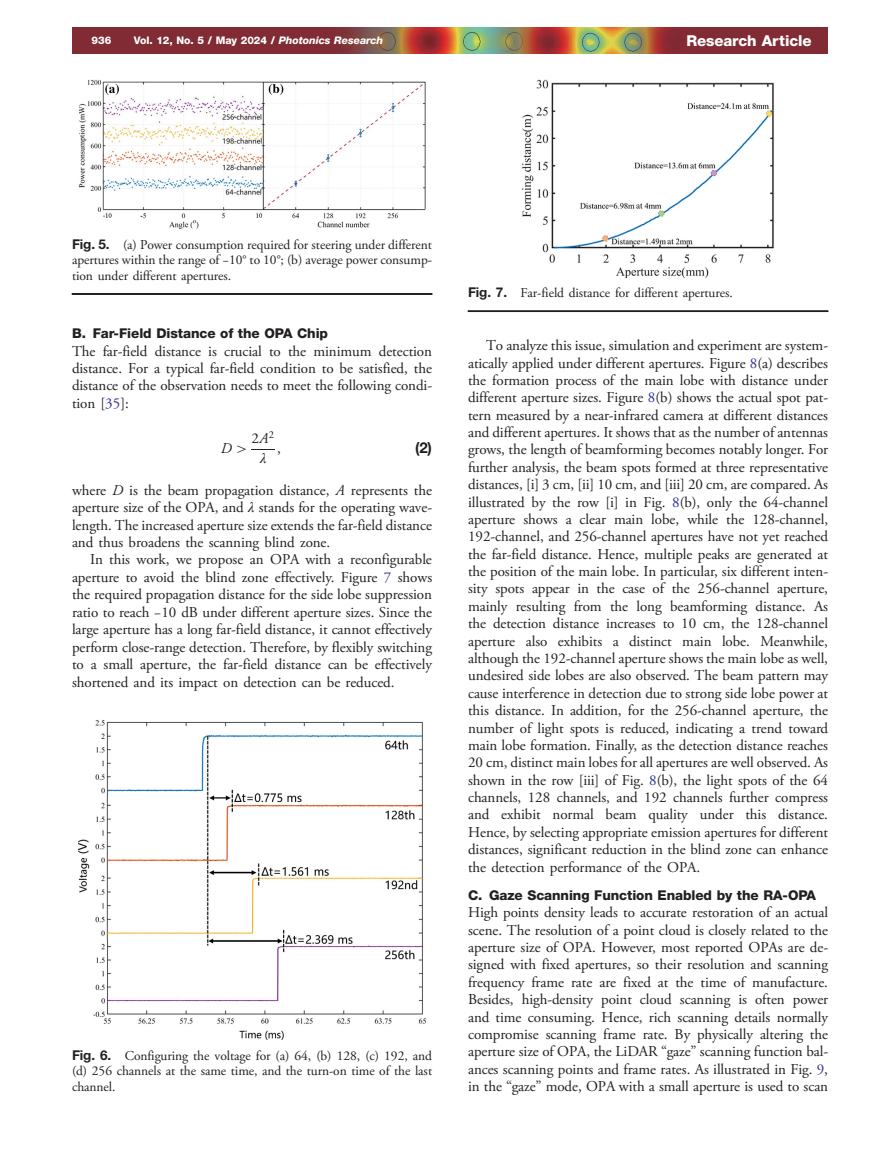
<style>
.page{position:relative;width:891px;height:1175px;background:#fff}
.page>*{position:absolute;margin:0;border:0;box-sizing:border-box;transform-origin:0 0}
.t1{font:15px/17.4px "Adv OT635 f 2 c 37";color:#231f20;text-align:justify}
.t2{font:15px "Adv O Tfbba 3 ace.B";color:#fff}
.t3{font:15px "Adv TT6 cf 9196 d";color:#231f20}
.t4{font:15px "Adv OT34 fe 1490.B";color:#231f20}
.t5{font:15px "Adv TT80 ef 8 ba 2.I";color:#231f20}
.t6{font:15px "Adv O Tdd 3 b 7348.I";color:#231f20}
.t7{font:13.5px/15.8px "Adv OT635 f 2 c 37";color:#231f20;text-align:justify}
.t8{font:13.5px "Adv O Tfbba 3 ace.B";color:#231f20}
.t9{font:10.5px "Adv O Tfbba 3 ace.B";color:#fff}
.s1{font-family:"Adv OT9 d 7 a 08 b 4.BI"}
.s2{font-family:"Adv OT34 fe 1490.B"}
.s3{font-style:inherit}
.s4{font-family:"Adv TT6 cf 9196 d"}
.s5{color:#2e3092}
.s6{font-family:"Adv TT80 ef 8 ba 2.I"}
.s7{font-family:"Adv O Tdd 3 b 7348.I"}
</style>
<div class="page">
<svg style="left:251px;top:449px;width:24px;height:1px"></svg>
<hr style="left:72px;top:293px;width:360px;height:1px;background:#231f20">
<img style="left:79px;top:80px;width:347px;height:149px">
<img style="left:78px;top:720px;width:349px;height:320px">
<hr style="left:468px;top:311px;width:360px;height:1px;background:#231f20">
<img style="left:522px;top:80px;width:252px;height:199px">
<img style="left:72px;top:28px;width:756px;height:25px">
<p class="t9" style="left:92px;top:37px;width:21px">936</p>
<p class="t9" style="left:134px;top:37px;width:251px">Vol. 12, No. 5 / May 2024 / <span class="s1">Photonics Research</span></p>
<p class="t2" style="left:686px;top:35px;width:127px">Research Article</p>
<p class="t7" style="left:72px;top:238px;width:362px"><span class="s2">Fig. 5.</span> (a) Power consumption required for steering under different apertures within the range of <span class="s3">−</span><span class="s4">10</span>° to 10°; (b) average power consump&shy;tion under different apertures.</p>
<p class="t8" style="left:72px;top:328px;width:258px">B. Far-Field Distance of the OPA Chip</p>
<p class="t1" style="left:72px;top:343px;width:362px">The far-field distance is crucial to the minimum detection distance. For a typical far-field condition to be satisfied, the distance of the observation needs to meet the following condi&shy;tion [<span class="s5">35</span>]:</p>
<p class="t5" style="left:221px;top:439px;width:28px">D &gt;</p>
<p class="t3" style="left:251px;top:429px;width:24px">2<span class="s6">A</span><sup>2</sup></p>
<p class="t6" style="left:260px;top:450px;width:8px">λ</p>
<p class="t1" style="left:277px;top:441px;width:5px">,</p>
<p class="t4" style="left:415px;top:439px;width:19px">(2)</p>
<p class="t1" style="left:72px;top:482px;width:362px">where <span class="s6">D</span> is the beam propagation distance, <span class="s6">A</span> represents the aperture size of the OPA, and <span class="s7">λ</span> stands for the operating wave&shy;length. The increased aperture size extends the far-field distance and thus broadens the scanning blind zone.</p>
<p class="t1" style="left:72px;top:552px;width:362px;text-indent:18px">In this work, we propose an OPA with a reconfigurable aperture to avoid the blind zone effectively. Figure <span class="s5">7</span> shows the required propagation distance for the side lobe suppression ratio to reach <span class="s3">−</span><span class="s4">10 dB</span> under different aperture sizes. Since the large aperture has a long far-field distance, it cannot effectively perform close-range detection. Therefore, by flexibly switching to a small aperture, the far-field distance can be effectively shortened and its impact on detection can be reduced.</p>
<p class="t7" style="left:72px;top:1048px;width:362px"><span class="s2">Fig. 6.</span> Configuring the voltage for (a) 64, (b) 128, (c) 192, and (d) 256 channels at the same time, and the turn-on time of the last channel.</p>
<p class="t7" style="left:468px;top:286px;width:266px"><span class="s2">Fig. 7.</span> Far-field distance for different apertures.</p>
<p class="t1" style="left:468px;top:338px;width:362px;text-indent:18px">To analyze this issue, simulation and experiment are system&shy;atically applied under different apertures. Figure <span class="s5">8</span>(a) describes the formation process of the main lobe with distance under different aperture sizes. Figure <span class="s5">8</span>(b) shows the actual spot pat&shy;tern measured by a near-infrared camera at different distances and different apertures. It shows that as the number of antennas grows, the length of beamforming becomes notably longer. For further analysis, the beam spots formed at three representative distances, [i] 3 cm, [ii] 10 cm, and [iii] 20 cm, are compared. As illustrated by the row [i] in Fig. <span class="s5">8</span>(b), only the 64-channel aperture shows a clear main lobe, while the 128-channel, 192-channel, and 256-channel apertures have not yet reached the far-field distance. Hence, multiple peaks are generated at the position of the main lobe. In particular, six different inten&shy;sity spots appear in the case of the 256-channel aperture, mainly resulting from the long beamforming distance. As the detection distance increases to 10 cm, the 128-channel aperture also exhibits a distinct main lobe. Meanwhile, although the 192-channel aperture shows the main lobe as well, undesired side lobes are also observed. The beam pattern may cause interference in detection due to strong side lobe power at this distance. In addition, for the 256-channel aperture, the number of light spots is reduced, indicating a trend toward main lobe formation. Finally, as the detection distance reaches 20 cm, distinct main lobes for all apertures are well observed. As shown in the row [iii] of Fig. <span class="s5">8</span>(b), the light spots of the 64 channels, 128 channels, and 192 channels further compress and exhibit normal beam quality under this distance.<br>Hence, by selecting appropriate emission apertures for different distances, significant reduction in the blind zone can enhance the detection performance of the OPA.</p>
<p class="t8" style="left:468px;top:890px;width:349px">C. Gaze Scanning Function Enabled by the RA-OPA</p>
<p class="t1" style="left:468px;top:905px;width:362px">High points density leads to accurate restoration of an actual scene. The resolution of a point cloud is closely related to the aperture size of OPA. However, most reported OPAs are de&shy;signed with fixed apertures, so their resolution and scanning frequency frame rate are fixed at the time of manufacture.<br>Besides, high-density point cloud scanning is often power and time consuming. Hence, rich scanning details normally compromise scanning frame rate. By physically altering the aperture size of OPA, the LiDAR <span class="s3">“</span>gaze<span class="s3">”</span> scanning function bal&shy;ances scanning points and frame rates. As illustrated in Fig. <span class="s5">9</span>, in the <span class="s3">“</span>gaze<span class="s3">”</span> mode, OPA with a small aperture is used to scan</p>
</div>
